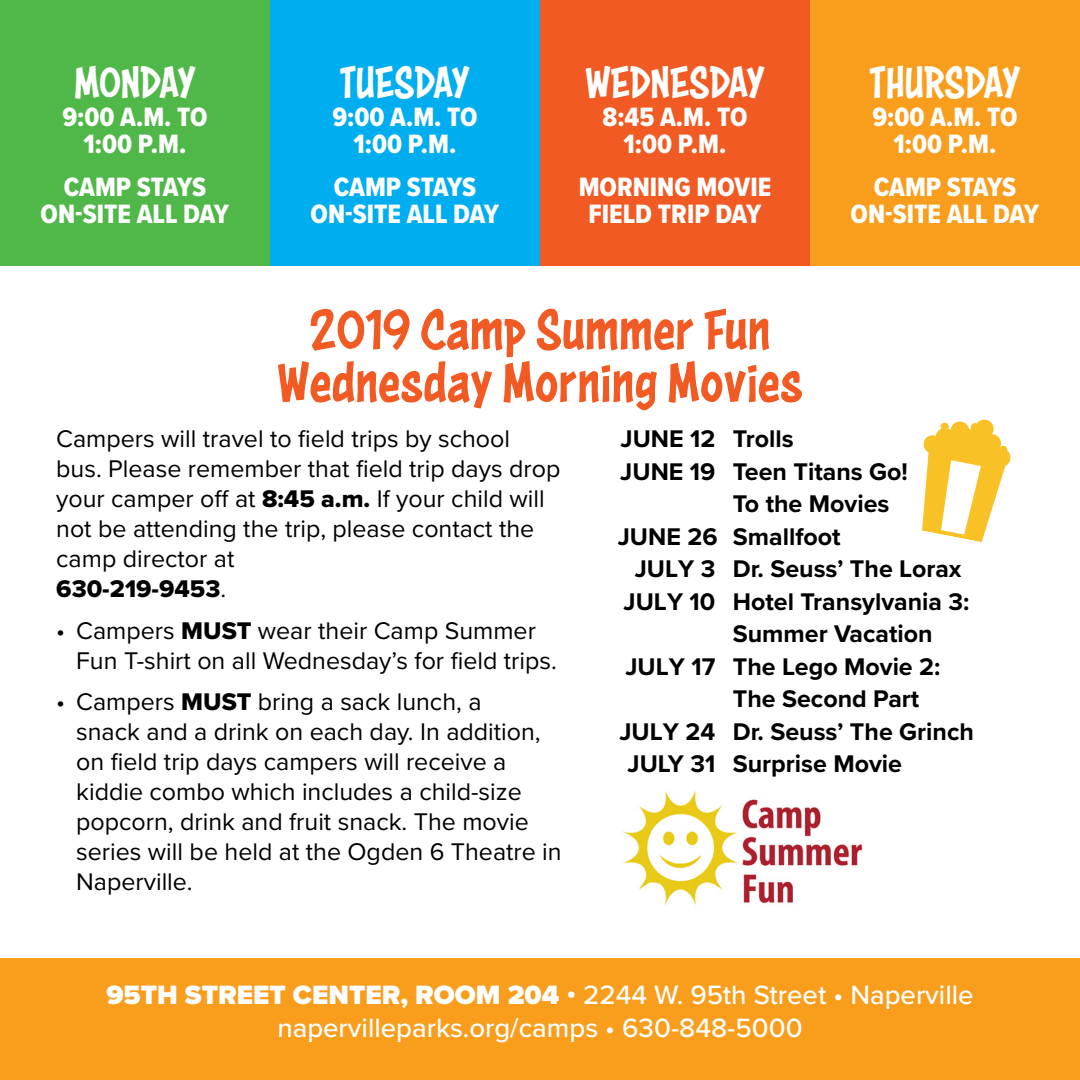
<style>
.page{position:relative;width:1080px;height:1080px;background:#fff}
.page>*{position:absolute;margin:0;border:0;box-sizing:border-box;transform-origin:0 0}
.t1{font:60px/52.5px "Astounder Squared LCBB";color:#f15a22;text-align:center}
.t2{font:47.5px "Astounder Squared LCBB";color:#fff}
.t3{font:27.5px/27.5px "Proxima Nova Cond Extrabld";color:#fff;text-align:center}
.t4{font:500 27.5px/32.5px "Proxima Nova";color:#fff;text-align:center}
.t5{font:25px/30px "Proxima Nova";color:#000}
.t6{font:700 25px "Proxima Nova";color:#000}
.t7{font:25px "Proxima Nova Extrabld";color:#000}
.s1{font-family:"Proxima Nova Extrabld"}
.s2{font-family:"Proxima Nova"}
.s3{font-weight:900}
.s4{font-weight:700}
</style>
<div class="page">
<div style="left:0;top:959px;width:1080px;height:121px;background:#f99d1c"></div>
<div style="left:0;top:0;width:270px;height:266px;background:#50b848"></div>
<div style="left:270px;top:0;width:270px;height:266px;background:#00aeef"></div>
<div style="left:540px;top:0;width:270px;height:266px;background:#f15a22"></div>
<div style="left:810px;top:0;width:270px;height:266px;background:#f99d1c"></div>
<img style="left:622px;top:790px;width:241px;height:116px">
<svg style="left:922px;top:419px;width:89px;height:123px"></svg>
<h2 class="t2" style="left:74px;top:56px;width:123px">MONDAY</h2>
<p class="t3" style="left:62px;top:103px;width:147px">9:00 A.M. TO<br>1:00 P.M.</p>
<p class="t3" style="left:41px;top:173px;width:190px">CAMP STAYS<br>ON-SITE ALL DAY</p>
<h2 class="t2" style="left:340px;top:56px;width:132px">TUESDAY</h2>
<p class="t3" style="left:332px;top:103px;width:147px">9:00 A.M. TO<br>1:00 P.M.</p>
<p class="t3" style="left:311px;top:173px;width:190px">CAMP STAYS<br>ON-SITE ALL DAY</p>
<h2 class="t2" style="left:585px;top:56px;width:181px">WEDNESDAY</h2>
<p class="t3" style="left:603px;top:103px;width:146px">8:45 A.M. TO<br>1:00 P.M.</p>
<p class="t3" style="left:579px;top:173px;width:194px">MORNING MOVIE<br>FIELD TRIP DAY</p>
<h1 class="t1" style="left:277px;top:304px;width:527px">2019 Camp Summer Fun<br>Wednesday Morning Movies</h1>
<h2 class="t2" style="left:870px;top:56px;width:152px">THURSDAY</h2>
<p class="t3" style="left:872px;top:103px;width:147px">9:00 A.M. TO<br>1:00 P.M.</p>
<p class="t3" style="left:851px;top:173px;width:190px">CAMP STAYS<br>ON-SITE ALL DAY</p>
<p class="t5" style="left:56px;top:423px;width:506px">Campers will travel to field trips by school bus. Please remember that field trip days drop your camper off at <span class="s1">8:45 a.m.</span> If your child will not be attending the trip, please contact the camp director at</p>
<p class="t7" style="left:56px;top:571px;width:171px">630-219-9453<span class="s2">.</span></p>
<p class="t5" style="left:76px;top:614px;width:482px;text-indent:-20px">• Campers <span class="s1">MUST</span> wear their Camp Summer<br>Fun T-shirt on all Wednesday’s for field trips.</p>
<p class="t5" style="left:76px;top:686px;width:487px;text-indent:-20px">• Campers <span class="s1">MUST</span> bring a sack lunch, a<br>snack and a drink on each day. In addition, on field trip days campers will receive a kiddie combo which includes a child-size popcorn, drink and fruit snack. The movie series will be held at the Ogden 6 Theatre in Naperville.</p>
<p class="t6" style="left:621px;top:421px;width:175px">JUNE 12 Trolls</p>
<p class="t6" style="left:620px;top:453px;width:289px">JUNE 19 Teen Titans Go!</p>
<p class="t6" style="left:733px;top:486px;width:158px">To the Movies</p>
<p class="t6" style="left:618px;top:518px;width:224px">JUNE 26 Smallfoot</p>
<p class="t6" style="left:635px;top:551px;width:328px">JULY 3 Dr. Seuss’ The Lorax</p>
<p class="t6" style="left:624px;top:583px;width:347px">JULY 10 Hotel Transylvania 3:</p>
<p class="t6" style="left:733px;top:616px;width:201px">Summer Vacation</p>
<p class="t6" style="left:625px;top:648px;width:316px">JULY 17 The Lego Movie 2:</p>
<p class="t6" style="left:733px;top:681px;width:188px">The Second Part</p>
<p class="t6" style="left:619px;top:713px;width:356px">JULY 24 Dr. Seuss’ The Grinch</p>
<p class="t6" style="left:628px;top:746px;width:276px">JULY 31 Surprise Movie</p>
<p class="t4" style="left:106px;top:978px;width:869px"><span class="s3">95TH STREET CENTER, ROOM 204</span> <span class="s4">•</span> 2244 W. 95th Street • Naperville napervilleparks.org/camps • 630-848-5000</p>
</div>
